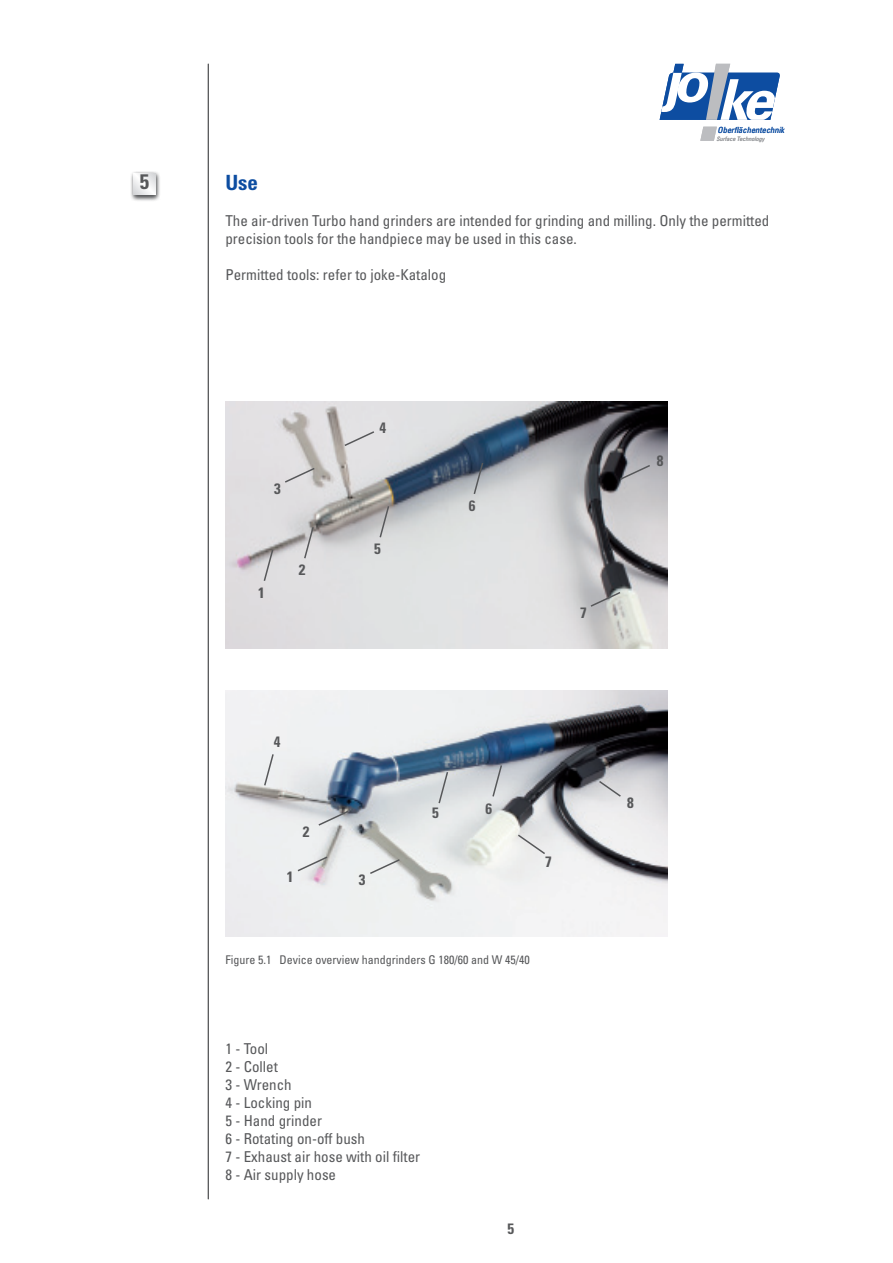
<style>
.page{position:relative;width:893px;height:1263px;background:#fff}
.page>*{position:absolute;margin:0;border:0;box-sizing:border-box;transform-origin:0 0}
.t1{font:700 condensed 21px "Univers LT Pro";color:#0d4da1}
.t2{font:700 condensed 21px "Univers LT Pro";color:#57585a}
.t3{font:condensed 15px/18px "Univers LT Pro";color:#57585a}
.t4{font:700 condensed 15px "Univers LT Pro";color:#57585a}
.t5{font:condensed 12px "Univers LT Pro";color:#57585a}
.t6{font:italic condensed 8.4px "Univers";color:#0d4da1}
.t7{font:italic condensed 6px "Univers";color:#939598}
</style>
<div class="page">
<img style="left:225px;top:402px;width:443px;height:246px">
<img style="left:225px;top:690px;width:443px;height:247px">
<svg style="left:263px;top:548px;width:11px;height:35px"></svg>
<svg style="left:303px;top:525px;width:12px;height:35px"></svg>
<svg style="left:378px;top:504px;width:12px;height:35px"></svg>
<svg style="left:472px;top:461px;width:12px;height:35px"></svg>
<svg style="left:589px;top:590px;width:33px;height:18px"></svg>
<svg style="left:343px;top:430px;width:33px;height:17px"></svg>
<svg style="left:283px;top:466px;width:33px;height:18px"></svg>
<svg style="left:437px;top:770px;width:12px;height:35px"></svg>
<svg style="left:491px;top:763px;width:12px;height:35px"></svg>
<svg style="left:516px;top:833px;width:31px;height:23px"></svg>
<svg style="left:597px;top:779px;width:25px;height:19px"></svg>
<svg style="left:263px;top:752px;width:12px;height:35px"></svg>
<svg style="left:619px;top:464px;width:33px;height:17px"></svg>
<svg style="left:296px;top:855px;width:33px;height:18px"></svg>
<svg style="left:317px;top:809px;width:33px;height:18px"></svg>
<svg style="left:368px;top:858px;width:33px;height:17px"></svg>
<svg style="left:660px;top:64px;width:120px;height:77px"></svg>
<hr style="left:208px;top:64px;width:1px;height:1135px;background:#57585a">
<svg style="left:131px;top:171px;width:29px;height:30px"></svg>
<svg style="left:134px;top:174px;width:21px;height:21px"></svg>
<h1 class="t2" style="left:140px;top:168px;width:11px">5</h1>
<p class="t6" style="left:718px;top:124px;width:68px">Oberflächentechnik</p>
<p class="t7" style="left:716px;top:135px;width:50px">Surface Technology</p>
<h1 class="t1" style="left:225px;top:169px;width:34px">Use</h1>
<p class="t3" style="left:225px;top:211px;width:546px">The air-driven Turbo hand grinders are intended for grinding and milling. Only the permitted precision tools for the handpiece may be used in this case.</p>
<p class="t3" style="left:225px;top:265px;width:222px">Permitted tools: refer to joke-Katalog</p>
<p class="t4" style="left:274px;top:479px;width:8px">3</p>
<p class="t4" style="left:258px;top:583px;width:8px">1</p>
<p class="t4" style="left:299px;top:561px;width:8px">2</p>
<p class="t4" style="left:379px;top:418px;width:8px">4</p>
<p class="t4" style="left:374px;top:540px;width:8px">5</p>
<p class="t4" style="left:469px;top:497px;width:8px">6</p>
<p class="t4" style="left:580px;top:603px;width:8px">7</p>
<p class="t4" style="left:657px;top:452px;width:8px">8</p>
<p class="t4" style="left:274px;top:733px;width:8px">4</p>
<p class="t4" style="left:303px;top:822px;width:8px">2</p>
<p class="t4" style="left:287px;top:868px;width:8px">1</p>
<p class="t4" style="left:359px;top:870px;width:8px">3</p>
<p class="t4" style="left:432px;top:804px;width:8px">5</p>
<p class="t4" style="left:485px;top:800px;width:8px">6</p>
<p class="t4" style="left:545px;top:853px;width:8px">7</p>
<p class="t5" style="left:225px;top:952px;width:306px">Figure 5.1 Device overview handgrinders G 180/60 and W 45/40</p>
<p class="t3" style="left:225px;top:1039px;width:196px">1 - Tool<br>2 - Collet<br>3 - Wrench<br>4 - Locking pin<br>5 - Hand grinder<br>6 - Rotating on-off bush<br>7 - Exhaust air hose with oil filter<br>8 - Air supply hose</p>
<p class="t4" style="left:507px;top:1219px;width:8px">5</p>
<p class="t4" style="left:627px;top:793px;width:8px">8</p>
</div>
